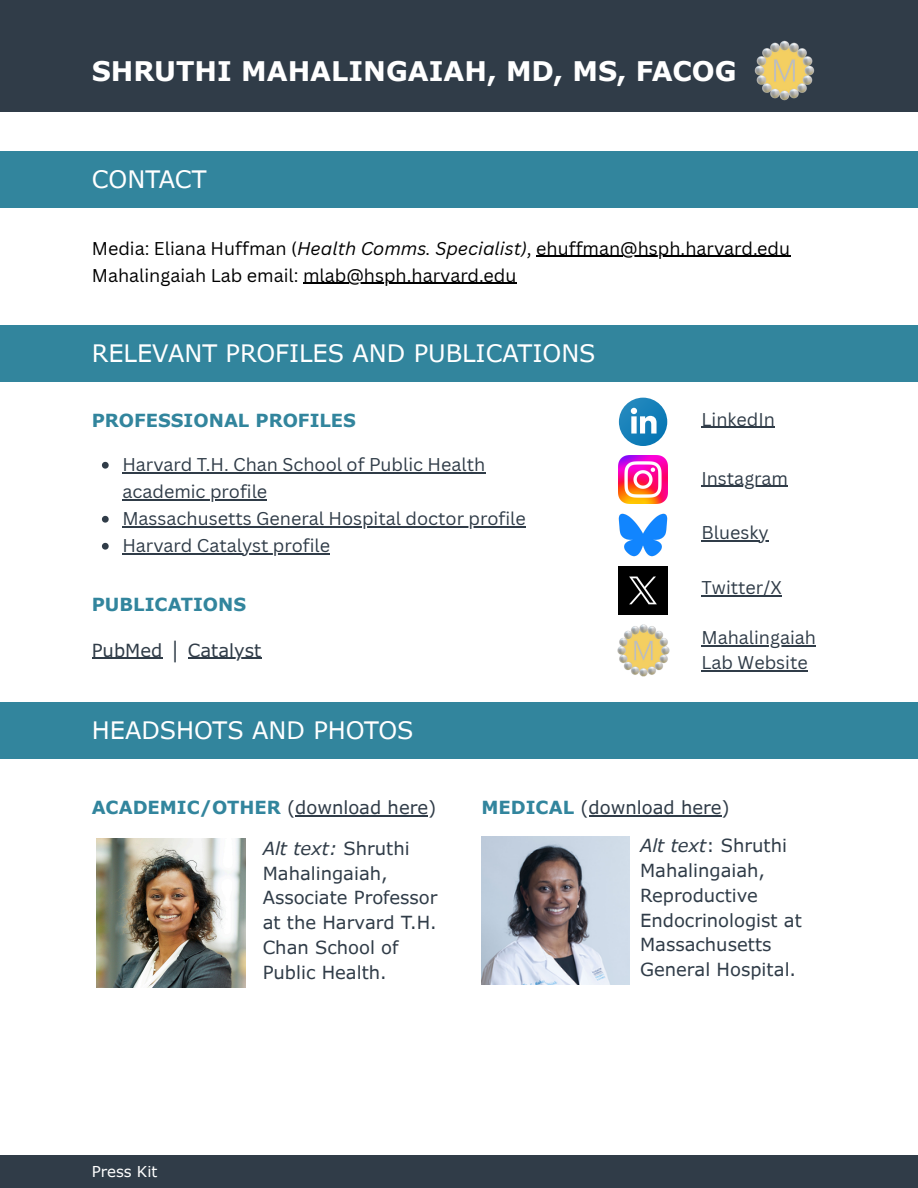
<style>
.page{position:relative;width:918px;height:1188px;background:#fff}
.page>*{position:absolute;margin:0;border:0;box-sizing:border-box;transform-origin:0 0}
.t1{font:700 27px "Verdana Pro";color:#fff}
.t2{font:24px "Verdana Pro";color:#fff}
.t3{font:18px/24.8px "Verdana Pro";color:#303c48}
.t4{font:18px/24.8px "Canva Sans";color:#303c48}
.t5{font:18px "Canva Sans";color:#000}
.t6{font:700 18px "Verdana Pro";color:#32859d}
.t7{font:15px "Verdana Pro";color:#fff}
.s1{font-style:italic}
.s2{font-weight:400;color:#303c48}
.s3{font-weight:700;color:#32859d}
</style>
<div class="page">
<div style="left:0;top:0;width:918px;height:112px;background:#303c48"></div>
<img style="left:754px;top:40px;width:61px;height:61px">
<div style="left:0;top:151px;width:918px;height:56px;background:#32859d"></div>
<div style="left:0;top:325px;width:918px;height:57px;background:#32859d"></div>
<svg style="left:619px;top:398px;width:48px;height:48px"></svg>
<img style="left:619px;top:455px;width:48px;height:49px">
<img style="left:619px;top:513px;width:48px;height:43px">
<img style="left:619px;top:566px;width:48px;height:48px">
<img style="left:617px;top:614px;width:53px;height:63px">
<div style="left:0;top:702px;width:918px;height:57px;background:#32859d"></div>
<img style="left:97px;top:839px;width:148px;height:148px">
<hr style="left:295px;top:815px;width:133px;height:1px;background:#303c48">
<img style="left:481px;top:836px;width:149px;height:149px">
<hr style="left:589px;top:815px;width:132px;height:1px;background:#303c48">
<div style="left:0;top:1155px;width:918px;height:33px;background:#303c48"></div>
<hr style="left:701px;top:486px;width:87px;height:1px;background:#303c48">
<hr style="left:701px;top:540px;width:68px;height:1px;background:#303c48">
<hr style="left:701px;top:595px;width:81px;height:1px;background:#303c48">
<hr style="left:701px;top:427px;width:74px;height:1px;background:#303c48">
<hr style="left:701px;top:645px;width:115px;height:2px;background:#303c48">
<hr style="left:701px;top:670px;width:107px;height:1px;background:#303c48">
<hr style="left:536px;top:256px;width:254px;height:1px;background:#000">
<hr style="left:303px;top:283px;width:213px;height:1px;background:#000">
<hr style="left:92px;top:658px;width:70px;height:1px;background:#303c48">
<hr style="left:188px;top:658px;width:73px;height:1px;background:#303c48">
<svg style="left:102px;top:462px;width:7px;height:7px"></svg>
<hr style="left:122px;top:472px;width:363px;height:1px;background:#303c48">
<hr style="left:122px;top:499px;width:145px;height:1px;background:#303c48">
<svg style="left:102px;top:516px;width:7px;height:7px"></svg>
<hr style="left:122px;top:526px;width:404px;height:1px;background:#303c48">
<svg style="left:102px;top:543px;width:7px;height:7px"></svg>
<hr style="left:122px;top:553px;width:208px;height:1px;background:#303c48">
<p class="t1" style="left:92px;top:54px;width:646px">SHRUTHI MAHALINGAIAH, MD, MS, FACOG</p>
<h1 class="t2" style="left:92px;top:164px;width:116px">CONTACT</h1>
<p class="t5" style="left:92px;top:235px;width:700px">Media: Eliana Huffman (<span class="s1">Health Comms. Specialist)</span>, ehuffman@hsph.harvard.edu</p>
<p class="t5" style="left:92px;top:262px;width:426px">Mahalingaiah Lab email: mlab@hsph.harvard.edu</p>
<h2 class="t2" style="left:92px;top:338px;width:505px">RELEVANT PROFILES AND PUBLICATIONS</h2>
<h4 class="t6" style="left:92px;top:409px;width:266px">PROFESSIONAL PROFILES</h4>
<h2 class="t4" style="left:122px;top:452px;width:364px">Harvard T.H. Chan School of Public Health</h2>
<h4 class="t4" style="left:122px;top:477px;width:405px;line-height:27px">academic profile<br>Massachusetts General Hospital doctor profile</h4>
<p class="t4" style="left:122px;top:533px;width:209px">Harvard Catalyst profile</p>
<h4 class="t6" style="left:92px;top:593px;width:156px">PUBLICATIONS</h4>
<h4 class="t3" style="left:92px;top:637px;width:171px">PubMed │ Catalyst</h4>
<h4 class="t2" style="left:92px;top:715px;width:323px">HEADSHOTS AND PHOTOS</h4>
<p class="t4" style="left:701px;top:406px;width:75px">LinkedIn</p>
<h3 class="t4" style="left:701px;top:465px;width:88px">Instagram</h3>
<h4 class="t4" style="left:701px;top:520px;width:69px">Bluesky</h4>
<p class="t4" style="left:701px;top:575px;width:82px">Twitter/X</p>
<p class="t4" style="left:701px;top:625px;width:116px">Mahalingaiah<br>Lab Website</p>
<h3 class="t6" style="left:92px;top:796px;width:346px">ACADEMIC/OTHER <span class="s2">(download here)</span></h3>
<h2 class="t3" style="left:263px;top:835px;width:176px"><span class="s1">Alt text:</span> Shruthi<br>Mahalingaiah,<br>Associate Professor at the Harvard T.H.<br>Chan School of<br>Public Health.</h2>
<p class="t3" style="left:481px;top:795px;width:250px"><span class="s3">MEDICAL</span> (download here)</p>
<p class="t3" style="left:640px;top:833px;width:163px"><span class="s1">Alt text</span>: Shruthi<br>Mahalingaiah,<br>Reproductive<br>Endocrinologist at<br>Massachusetts<br>General Hospital.</p>
<p class="t7" style="left:92px;top:1162px;width:67px">Press Kit</p>
</div>
